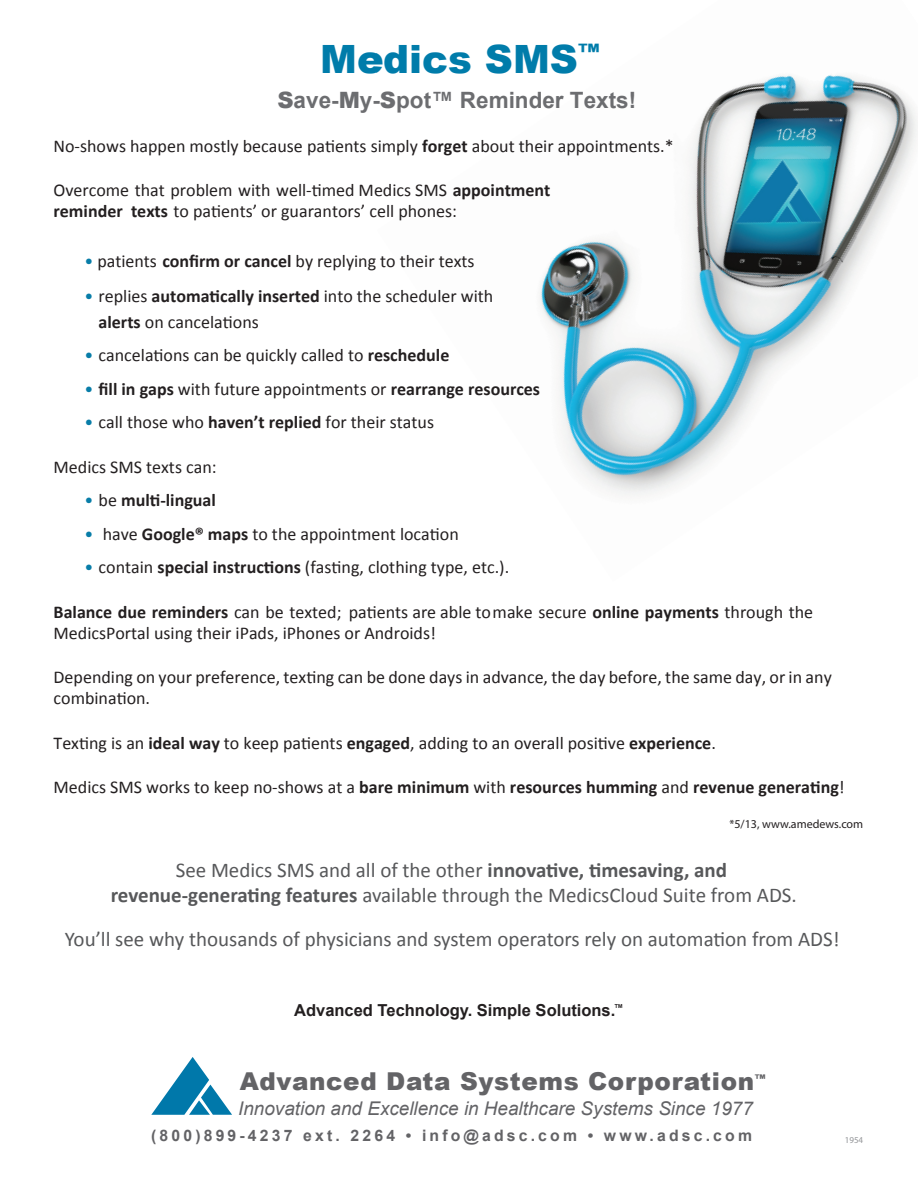
<style>
.page{position:relative;width:918px;height:1188px;background:#fff}
.page>*{position:absolute;margin:0;border:0;box-sizing:border-box;transform-origin:0 0}
.t1{font:900 39px "Arial";color:#007caa}
.t2{font:900 24.6px "Arial";letter-spacing:.025em;color:#636366}
.t3{font:700 22.5px "Arial";color:#6c6d70}
.t4{font:21px/25.2px "Calibri";color:#57585a;text-align:center}
.t5{font:italic 18.9px "Arial";color:#636366}
.t6{font:18px/21.6px "Calibri";color:#231f20}
.t7{font:700 18px "Calibri";color:#231f20}
.t8{font:700 16.5px "Arial";color:#231f20}
.t9{font:700 15.75px "Arial";letter-spacing:.2em;color:#636366}
.t10{font:12px "Myriad Pro";color:#231f20}
.t11{font:9px "Myriad Pro";color:#939598}
.s1{font-weight:900}
.s2{font-weight:700}
.s3{color:#087da8}
.s4{font-weight:400;color:#087da8}
.s5{font-weight:400}
</style>
<div class="page">
<img style="left:540px;top:75px;width:378px;height:421px">
<svg style="left:151px;top:1057px;width:81px;height:58px"></svg>
<h1 class="t1" style="left:320px;top:31px;width:281px">Medics SMS<sup>™</sup></h1>
<p class="t3" style="left:277px;top:85px;width:360px"><span class="s1">S</span>ave-<span class="s1">M</span>y-<span class="s1">S</span>pot™ Reminder Texts!</p>
<p class="t6" style="left:54px;top:135px;width:622px">No-shows happen mostly because patients simply <span class="s2">forget</span> about their appointments.*</p>
<p class="t6" style="left:54px;top:180px;width:498px">Overcome that problem with well-timed Medics SMS <span class="s2">appointment reminder texts</span> to patients’ or guarantors’ cell phones:</p>
<p class="t6" style="left:84px;top:251px;width:392px"><span class="s3">•</span> patients <span class="s2">confirm or cancel</span> by replying to their texts</p>
<p class="t6" style="left:84px;top:285px;width:410px"><span class="s3">•</span> replies <span class="s2">automatically inserted</span> into the scheduler with</p>
<p class="t6" style="left:99px;top:311px;width:162px"><span class="s2">alerts</span> on cancelations</p>
<p class="t6" style="left:84px;top:345px;width:367px"><span class="s3">•</span> cancelations can be quickly called to <span class="s2">reschedule</span></p>
<p class="t7" style="left:84px;top:377px;width:457px"><span class="s4">•</span> fill in gaps <span class="s5">with future appointments or</span> rearrange resources</p>
<p class="t6" style="left:84px;top:412px;width:351px"><span class="s3">•</span> call those who <span class="s2">haven’t replied</span> for their status</p>
<p class="t6" style="left:54px;top:456px;width:165px">Medics SMS texts can:</p>
<p class="t7" style="left:84px;top:489px;width:133px"><span class="s4">•</span> <span class="s5">be</span> multi-lingual</p>
<p class="t6" style="left:84px;top:523px;width:376px"><span class="s3">•</span> have <span class="s2">Google® maps</span> to the appointment location</p>
<p class="t6" style="left:84px;top:557px;width:426px"><span class="s3">•</span> contain <span class="s2">special instructions</span> (fasting, clothing type, etc.).</p>
<p class="t6" style="left:54px;top:601px;width:761px"><span class="s2">Balance due reminders</span> can be texted; patients are able tomake secure <span class="s2">online payments</span> through the<br>MedicsPortal using their iPads, iPhones or Androids!</p>
<p class="t6" style="left:54px;top:666px;width:780px">Depending on your preference, texting can be done days in advance, the day before, the same day, or in any combination.</p>
<p class="t6" style="left:54px;top:732px;width:664px">Texting is an <span class="s2">ideal way</span> to keep patients <span class="s2">engaged</span>, adding to an overall positive <span class="s2">experience</span>.</p>
<p class="t7" style="left:54px;top:776px;width:793px"><span class="s5">Medics SMS works to keep no-shows at a</span> bare minimum <span class="s5">with</span> resources humming <span class="s5">and</span> revenue generating<span class="s5">!</span></p>
<p class="t10" style="left:730px;top:816px;width:135px">*5/13, www.amedews.com</p>
<p class="t4" style="left:111px;top:858px;width:688px">See Medics SMS and all of the other <span class="s2">innovative, timesaving, and revenue-generating features</span> available through the MedicsCloud Suite from ADS.</p>
<p class="t4" style="left:65px;top:927px;width:776px">You’ll see why thousands of physicians and system operators rely on automation from ADS!</p>
<p class="t8" style="left:294px;top:999px;width:331px">Advanced Technology. Simple Solutions.<sup>™</sup></p>
<h2 class="t2" style="left:240px;top:1064px;width:527px">Advanced Data Systems Corporation<sup>™</sup></h2>
<p class="t5" style="left:238px;top:1096px;width:516px">Innovation and Excellence in Healthcare Systems Since 1977</p>
<p class="t9" style="left:151px;top:1125px;width:602px">(800)899-4237 ext. 2264 • info@adsc.com • www.adsc.com</p>
<p class="t11" style="left:845px;top:1135px;width:20px">1954</p>
</div>
